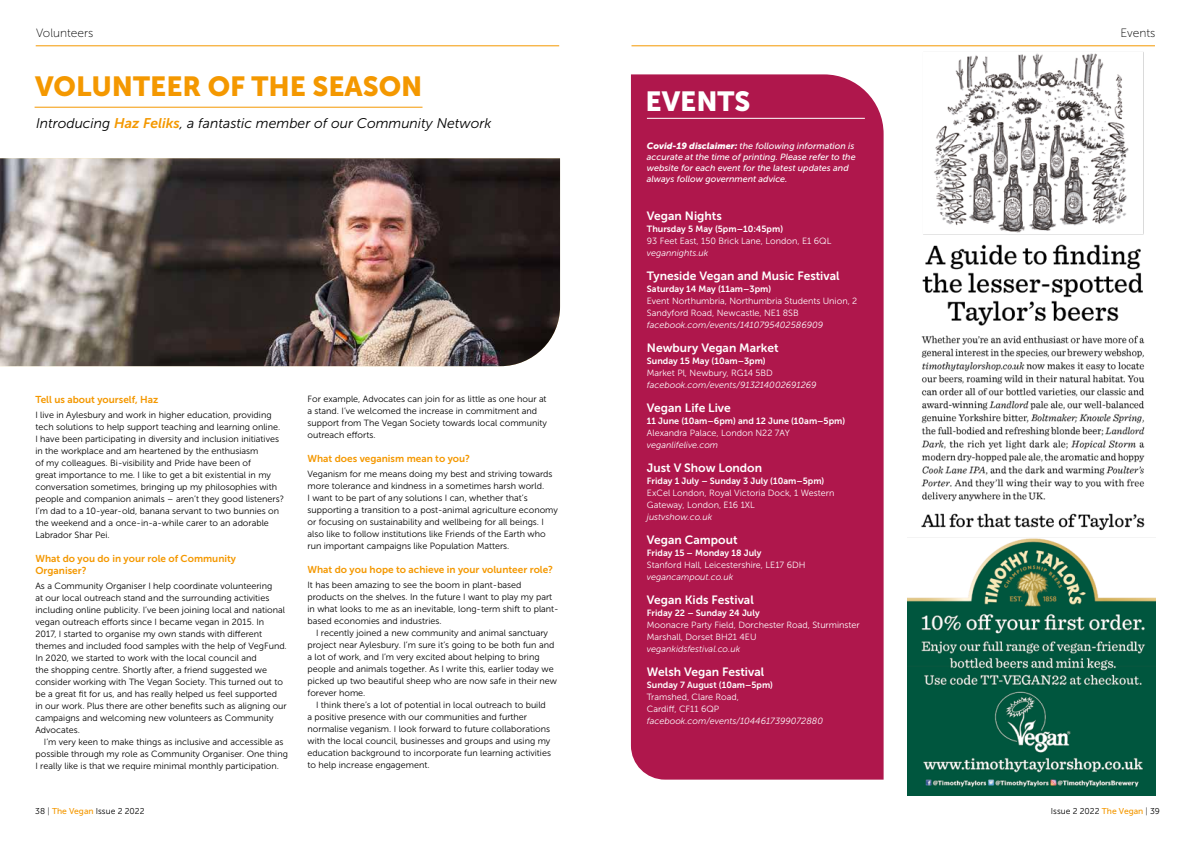
<style>
.page{position:relative;width:1191px;height:842px;background:#fff}
.page>*{position:absolute;margin:0;border:0;box-sizing:border-box;transform-origin:0 0}
.t1{font:27.5px "Museo Sans 900";color:#f49800}
.t2{font:27.5px "Museo Sans 900";color:#fff}
.t3{font:italic 14px "Museo Sans 300";color:#000}
.t4{font:12px "Museo Sans 700";color:#fff}
.t5{font:12px "Museo Sans 100";color:#000}
.t6{font:10px/12px "Museo Sans 700";color:#f49800}
.t7{font:9px/12px "Museo Sans 300";color:#000}
.t8{font:9px/12px "Museo Sans 300";color:#fff}
.t9{font:9px "Museo Sans 700";color:#fff}
.t10{font:italic 9px "Museo Sans 300";color:#fff}
.t11{font:italic 9px/11px "Museo Sans 500";color:#fff}
.t12{font:8.5px "Museo Sans 300";color:#000}
.s1{font-family:"Museo Sans 700";color:#f49800}
.s2{font-family:"Museo Sans 900"}
.s3{font-family:"Museo Sans 100"}
.s4{font-family:"Museo Sans 500";color:#f49800}
</style>
<div class="page">
<hr style="left:631px;top:45px;width:524px;height:1px;background:#f49800">
<hr style="left:36px;top:45px;width:523px;height:1px;background:#f49800">
<img style="left:0;top:158px;width:560px;height:208px">
<hr style="left:35px;top:107px;width:387px;height:1px;background:#f49800">
<div style="left:631px;top:74px;width:252px;height:706px;background:#af174c"></div>
<hr style="left:647px;top:118px;width:218px;height:1px;background:#fff">
<img style="left:907px;top:52px;width:248px;height:743px">
<h3 class="t5" style="left:36px;top:26px;width:59px">Volunteers</h3>
<h1 class="t1" style="left:35px;top:70px;width:389px">VOLUNTEER OF THE SEASON</h1>
<h2 class="t3" style="left:36px;top:116px;width:457px">Introducing <span class="s1">Haz Feliks</span>, a fantastic member of our Community Network</h2>
<p class="t6" style="left:35px;top:394px;width:124px">Tell us about yourself, Haz</p>
<p class="t7" style="left:35px;top:409px;width:250px">I live in Aylesbury and work in higher education, providing tech solutions to help support teaching and learning online.<br>I have been participating in diversity and inclusion initiatives in the workplace and am heartened by the enthusiasm<br>of my colleagues. Bi-visibility and Pride have been of<br>great importance to me. I like to get a bit existential in my conversation sometimes, bringing up my philosophies with people and companion animals – aren’t they good listeners?<br>I’m dad to a 10-year-old, banana servant to two bunnies on the weekend and a once-in-a-while carer to an adorable Labrador Shar Pei.</p>
<p class="t6" style="left:35px;top:553px;width:202px">What do you do in your role of Community<br>Organiser?</p>
<p class="t7" style="left:35px;top:580px;width:253px">As a Community Organiser I help coordinate volunteering<br>at our local outreach stand and the surrounding activities including online publicity. I’ve been joining local and national vegan outreach efforts since I became vegan in 2015. In 2017, I started to organise my own stands with different themes and included food samples with the help of VegFund.<br>In 2020, we started to work with the local council and<br>the shopping centre. Shortly after, a friend suggested we consider working with The Vegan Society. This turned out to be a great fit for us, and has really helped us feel supported<br>in our work. Plus there are other benefits such as aligning our campaigns and welcoming new volunteers as Community Advocates.</p>
<p class="t7" style="left:35px;top:736px;width:254px;text-indent:9px">I’m very keen to make things as inclusive and accessible as possible through my role as Community Organiser. One thing<br>I really like is that we require minimal monthly participation.</p>
<p class="t7" style="left:307px;top:393px;width:241px">For example, Advocates can join for as little as one hour at a stand. I’ve welcomed the increase in commitment and support from The Vegan Society towards local community outreach efforts.</p>
<p class="t6" style="left:307px;top:453px;width:164px">What does veganism mean to you?</p>
<p class="t7" style="left:307px;top:468px;width:252px">Veganism for me means doing my best and striving towards more tolerance and kindness in a sometimes harsh world.<br>I want to be part of any solutions I can, whether that’s supporting a transition to a post-animal agriculture economy or focusing on sustainability and wellbeing for all beings. I also like to follow institutions like Friends of the Earth who run important campaigns like Population Matters.</p>
<p class="t6" style="left:307px;top:564px;width:247px">What do you hope to achieve in your volunteer role?</p>
<p class="t7" style="left:307px;top:579px;width:253px">It has been amazing to see the boom in plant-based products on the shelves. In the future I want to play my part in what looks to me as an inevitable, long-term shift to plant&shy;based economies and industries.</p>
<p class="t7" style="left:307px;top:627px;width:251px;text-indent:9px">I recently joined a new community and animal sanctuary project near Aylesbury. I’m sure it’s going to be both fun and a lot of work, and I’m very excited about helping to bring people and animals together. As I write this, earlier today we picked up two beautiful sheep who are now safe in their new forever home.</p>
<p class="t7" style="left:307px;top:699px;width:245px;text-indent:9px">I think there’s a lot of potential in local outreach to build a positive presence with our communities and further normalise veganism. I look forward to future collaborations with the local council, businesses and groups and using my education background to incorporate fun learning activities to help increase engagement.</p>
<h1 class="t2" style="left:645px;top:85px;width:107px">EVENTS</h1>
<p class="t11" style="left:647px;top:140px;width:210px"><span class="s2">Covid-19 disclaimer:</span> the following information is accurate at the time of printing. Please refer to the website for each event for the latest updates and always follow government advice.</p>
<h3 class="t4" style="left:647px;top:209px;width:76px">Vegan Nights</h3>
<p class="t9" style="left:647px;top:224px;width:138px">Thursday 5 May (5pm–10:45pm)</p>
<p class="t8" style="left:647px;top:235px;width:186px">93 Feet East, 150 Brick Lane, London, E1 6QL</p>
<p class="t10" style="left:647px;top:248px;width:63px">vegannights.uk</p>
<h3 class="t4" style="left:647px;top:269px;width:194px">Tyneside Vegan and Music Festival</h3>
<p class="t9" style="left:647px;top:284px;width:126px">Saturday 14 May (11am–3pm)</p>
<p class="t8" style="left:647px;top:295px;width:212px">Event Northumbria, Northumbria Students Union, 2<br>Sandyford Road, Newcastle, NE1 8SB</p>
<p class="t10" style="left:647px;top:320px;width:178px">facebook.com/events/1410795402586909</p>
<h3 class="t4" style="left:647px;top:341px;width:133px">Newbury Vegan Market</h3>
<p class="t9" style="left:647px;top:356px;width:120px">Sunday 15 May (10am–3pm)</p>
<p class="t8" style="left:647px;top:367px;width:127px">Market Pl, Newbury, RG14 5BD</p>
<p class="t10" style="left:647px;top:380px;width:171px">facebook.com/events/913214002691269</p>
<h3 class="t4" style="left:647px;top:401px;width:85px">Vegan Life Live</h3>
<p class="t9" style="left:647px;top:416px;width:200px">11 June (10am–6pm) and 12 June (10am–5pm)</p>
<p class="t8" style="left:647px;top:427px;width:144px">Alexandra Palace, London N22 7AY</p>
<p class="t10" style="left:647px;top:440px;width:73px">veganlifelive.com</p>
<h3 class="t4" style="left:647px;top:461px;width:117px">Just V Show London</h3>
<p class="t9" style="left:647px;top:476px;width:179px">Friday 1 July – Sunday 3 July (10am–5pm)</p>
<p class="t8" style="left:647px;top:487px;width:189px">ExCel London, Royal Victoria Dock, 1 Western<br>Gateway, London, E16 1XL</p>
<p class="t10" style="left:647px;top:512px;width:67px">justvshow.co.uk</p>
<h3 class="t4" style="left:647px;top:533px;width:92px">Vegan Campout</h3>
<p class="t9" style="left:647px;top:548px;width:116px">Friday 15 – Monday 18 July</p>
<p class="t8" style="left:647px;top:559px;width:160px">Stanford Hall, Leicestershire, LE17 6DH</p>
<p class="t10" style="left:647px;top:572px;width:88px">vegancampout.co.uk</p>
<h3 class="t4" style="left:647px;top:593px;width:108px">Vegan Kids Festival</h3>
<p class="t9" style="left:647px;top:608px;width:114px">Friday 22 – Sunday 24 July</p>
<p class="t8" style="left:647px;top:619px;width:214px">Moonacre Party Field, Dorchester Road, Sturminster<br>Marshall, Dorset BH21 4EU</p>
<p class="t10" style="left:647px;top:644px;width:95px">vegankidsfestival.co.uk</p>
<h3 class="t4" style="left:647px;top:665px;width:119px">Welsh Vegan Festival</h3>
<p class="t9" style="left:647px;top:680px;width:128px">Sunday 7 August (10am–5pm)</p>
<p class="t8" style="left:647px;top:691px;width:94px">Tramshed, Clare Road,<br>Cardiff, CF11 6QP</p>
<p class="t10" style="left:647px;top:716px;width:178px">facebook.com/events/1044617399072880</p>
<h3 class="t5" style="left:1120px;top:26px;width:36px">Events</h3>
<p class="t12" style="left:35px;top:806px;width:111px">38 <span class="s3">|</span> <span class="s4">The Vegan</span> Issue 2 2022</p>
<p class="t12" style="left:1051px;top:806px;width:110px">Issue 2 2022 <span class="s4">The Vegan</span> <span class="s3">|</span> 39</p>
</div>
